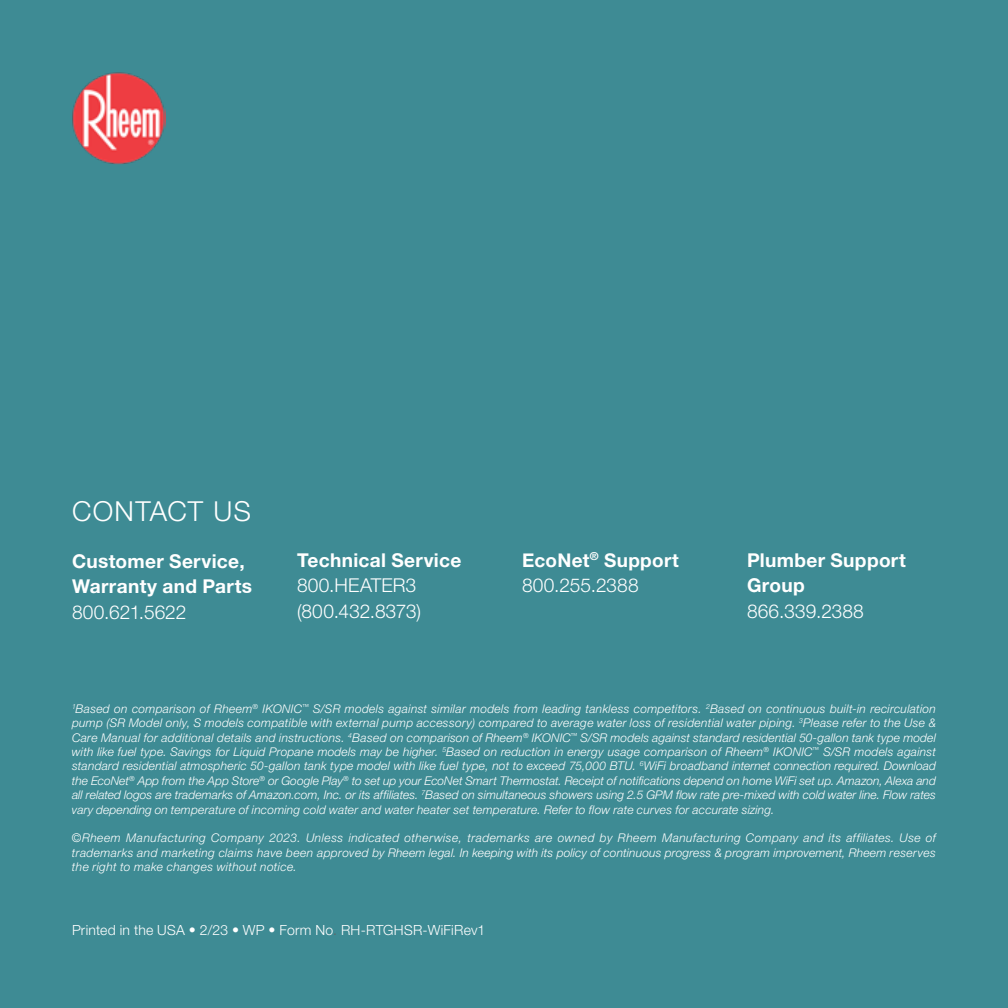
<style>
.page{position:relative;width:1008px;height:1008px;background:#3e8b94}
.page>*{position:absolute;margin:0;border:0;box-sizing:border-box;transform-origin:0 0}
.t1{font:300 27.6px "Rheem Sans";letter-spacing:.045em;color:#fff}
.t2{font:700 19.2px/25.4px "Rheem Sans";letter-spacing:.02em;color:#fff}
.t3{font:300 19.2px/25.4px "Rheem Sans";letter-spacing:.005em;color:#fff}
.t4{font:700 19px "Rheem Sans";letter-spacing:.015em;color:#fff}
.t5{font:300 14px "Rheem Sans";letter-spacing:.015em;color:#fff}
.t6{font:italic 300 12px/14.4px "Rheem Sans";letter-spacing:.02em;color:#fff;text-align:justify}
.s1{color:#636466}
</style>
<div class="page">
<img style="left:72px;top:72px;width:93px;height:92px">
<h1 class="t1" style="left:72px;top:494px;width:181px">CONTACT US</h1>
<h2 class="t2" style="left:72px;top:548px;width:182px">Customer Service,<br>Warranty and Parts</h2>
<h2 class="t3" style="left:72px;top:600px;width:116px">800.621.5622</h2>
<h2 class="t2" style="left:297px;top:547px;width:166px">Technical Service</h2>
<h2 class="t3" style="left:297px;top:574px;width:126px">800.HEATER3 (800.432.8373)</h2>
<h3 class="t4" style="left:522px;top:548px;width:158px">EcoNet<sup>®</sup> Support</h3>
<h2 class="t3" style="left:522px;top:574px;width:118px">800.255.2388</h2>
<h2 class="t2" style="left:747px;top:547px;width:160px">Plumber Support<br>Group</h2>
<h2 class="t3" style="left:747px;top:599px;width:118px">866.339.2388</h2>
<p class="t6" style="left:72px;top:701px;width:866px"><sup>1</sup>Based on comparison of Rheem<sup>®</sup> IKONIC<sup>™</sup> S/SR models against similar models from leading tankless competitors. <sup>2</sup>Based on continuous built-in recirculation pump (SR Model only, S models compatible with external pump accessory) compared to average water loss of residential water piping. <sup>3</sup>Please refer to the Use &amp; Care Manual for additional details and instructions. <sup>4</sup>Based on comparison of Rheem<sup>®</sup> IKONIC<sup>™</sup> S/SR models against standard residential 50-gallon tank type model with like fuel type. Savings for Liquid Propane models may be higher. <sup>5</sup>Based on reduction in energy usage comparison of Rheem<sup>®</sup> IKONIC<sup>™</sup> S/SR models against standard residential atmospheric 50-gallon tank type model with like fuel type, not to exceed 75,000 BTU. <sup>6</sup>WiFi broadband internet connection required. Download the EcoNet<sup>®</sup> App from the App Store<sup>®</sup> or Google Play<sup>®</sup> to set up your EcoNet Smart Thermostat. Receipt of notifications depend on home WiFi set up. Amazon, Alexa and all related logos are trademarks of Amazon.com, Inc. or its affiliates. <sup>7</sup>Based on simultaneous showers using 2.5 GPM flow rate pre-mixed with cold water line. Flow rates vary depending on temperature of incoming cold water and water heater set temperature. Refer to flow rate curves for accurate sizing.</p>
<p class="t6" style="left:72px;top:831px;width:866px">©Rheem Manufacturing Company 2023. Unless indicated otherwise, trademarks are owned by Rheem Manufacturing Company and its affiliates. Use of trademarks and marketing claims have been approved by Rheem legal. In keeping with its policy of continuous progress &amp; program improvement, Rheem reserves the right to make changes without notice.</p>
<p class="t5" style="left:72px;top:922px;width:415px">Printed in the USA • 2/23 • WP • Form No<span class="s1">.</span> RH-RTGHSR-WiFiRev1</p>
</div>
